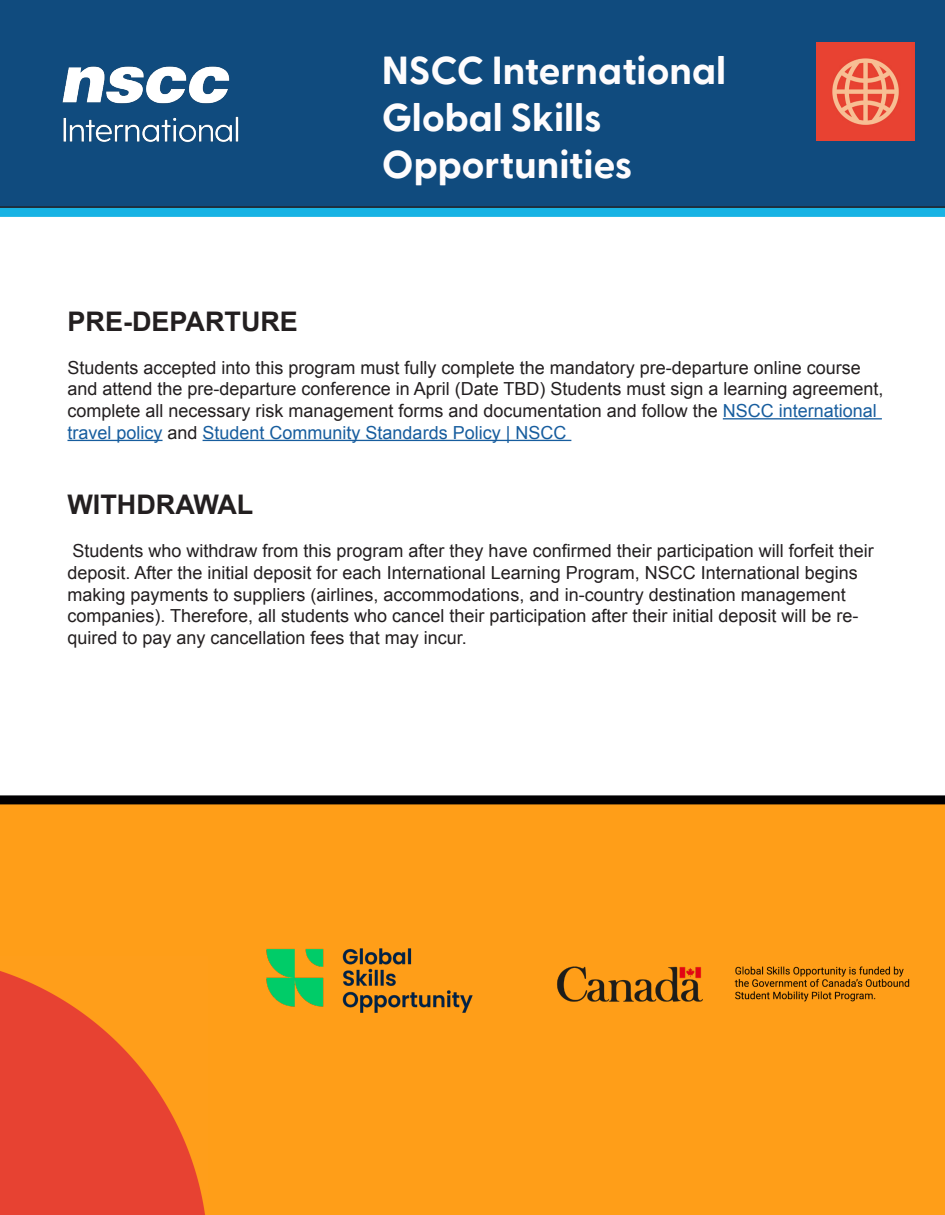
<style>
.page{position:relative;width:945px;height:1215px;background:#fff}
.page>*{position:absolute;margin:0;border:0;box-sizing:border-box;transform-origin:0 0}
.t1{font:700 39px "Greycliff CF";color:#fefcfd}
.t2{font:700 27px "Arial";color:#231f20}
.t3{font:18px/21.6px "Arial";color:#231f20}
.s1{color:#175d9e}
</style>
<div class="page">
<div style="left:0;top:804px;width:945px;height:411px;background:#ff9e18"></div>
<div style="left:0;top:0;width:945px;height:208px;background:#104b7e"></div>
<img style="left:36px;top:32px;width:292px;height:128px">
<hr style="left:723px;top:418px;width:159px;height:1px;background:#175d9e">
<hr style="left:68px;top:440px;width:95px;height:1px;background:#175d9e">
<hr style="left:203px;top:440px;width:368px;height:1px;background:#175d9e">
<img style="left:816px;top:43px;width:98px;height:98px">
<div style="left:0;top:208px;width:945px;height:9px;background:#18b3e4"></div>
<img style="left:557px;top:966px;width:353px;height:36px">
<img style="left:266px;top:948px;width:207px;height:65px">
<div style="left:0;top:795px;width:945px;height:9px;background:#010001"></div>
<img style="left:0;top:971px;width:205px;height:244px">
<p class="t1" style="left:382px;top:47px;width:346px">NSCC International</p>
<p class="t1" style="left:382px;top:94px;width:222px">Global Skills</p>
<p class="t1" style="left:382px;top:141px;width:252px">Opportunities</p>
<p class="t2" style="left:68px;top:303px;width:232px">PRE-DEPARTURE</p>
<p class="t3" style="left:68px;top:357px;width:818px">Students accepted into this program must fully complete the mandatory pre-departure online course and attend the pre-departure conference in April (Date TBD) Students must sign a learning agreement, complete all necessary risk management forms and documentation and follow the <span class="s1">NSCC international travel policy</span> and <span class="s1">Student Community Standards Policy | NSCC</span></p>
<p class="t2" style="left:68px;top:487px;width:187px">WITHDRAWAL</p>
<p class="t3" style="left:68px;top:540px;width:808px">Students who withdraw from this program after they have confirmed their participation will forfeit their deposit. After the initial deposit for each International Learning Program, NSCC International begins making payments to suppliers (airlines, accommodations, and in-country destination management companies). Therefore, all students who cancel their participation after their initial deposit will be re&shy;quired to pay any cancellation fees that may incur.</p>
</div>
